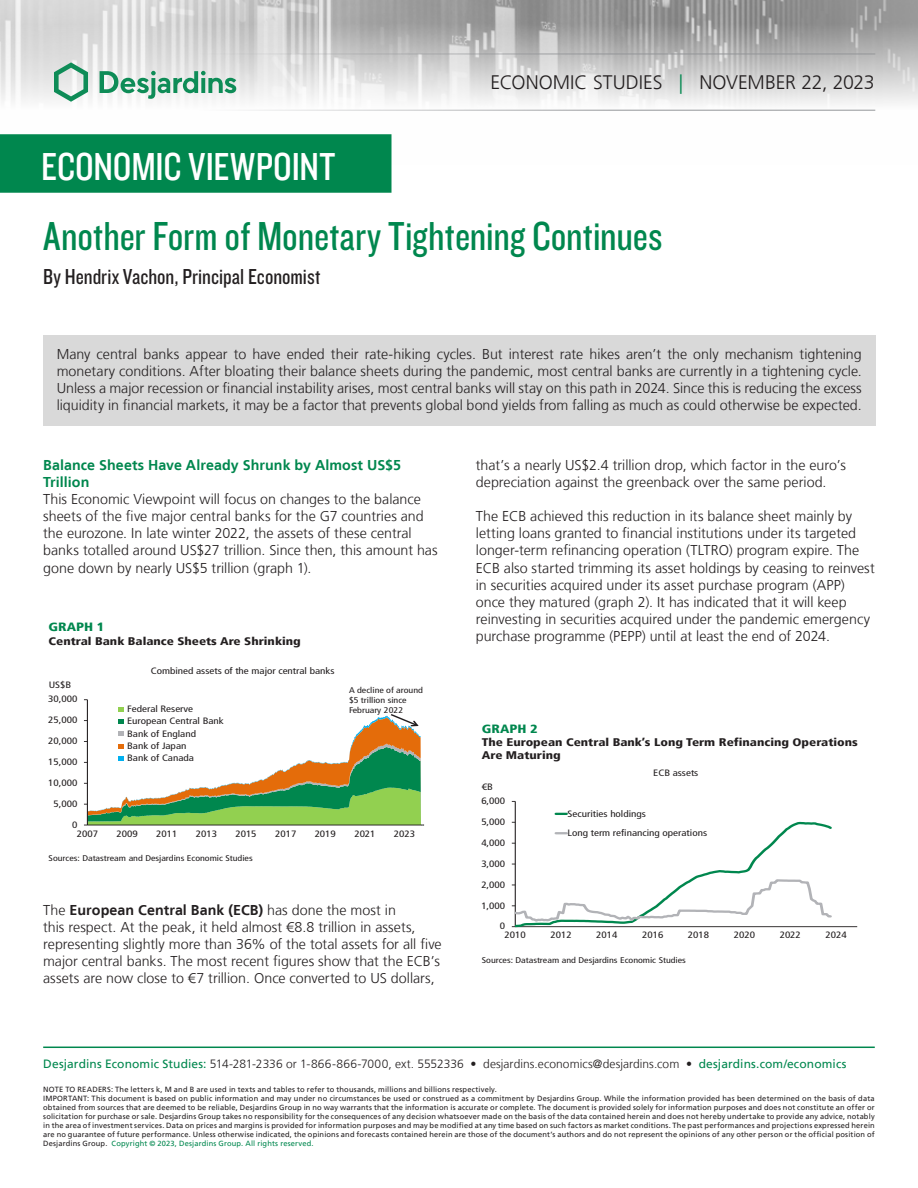
<style>
.page{position:relative;width:918px;height:1188px;background:#fff}
.page>*{position:absolute;margin:0;border:0;box-sizing:border-box;transform-origin:0 0}
.Pub_Titre{font:42px "Knockout 29 Junior Ltweight";letter-spacing:-.005em;color:#00874e}
.t1{font:40.5px "Knockout 29 Junior Ltweight";letter-spacing:-.005em;color:#fff}
.Pub_Signature{font:22.5px "Knockout 29 Junior Ltweight";color:#231f20}
.t2{font:300 19.5px "Frutiger LT";color:#231f20}
.Encadre_Texte{font:300 14.25px/17.1px "Frutiger LT";color:#231f20}
.Texte_Titre{font:700 14.25px/17.1px "Frutiger LT";letter-spacing:.005em;color:#00874e}
.t3{font:300 12px "Frutiger LT";letter-spacing:.005em;color:#231f20}
.t4{font:900 condensed 12px "Frutiger LT";color:#00874e;scale:1.2 1}
.t5{font:900 condensed 11.1px/13.2px "Frutiger LT";color:#231f20;scale:1.2 1}
.t6{font:condensed 9.15px/12.5px "Frutiger LT";color:#231f20;scale:1.2 1}
.t7{font:condensed 8.25px/9.9px "Frutiger LT";color:#231f20;scale:1.2 1}
.t8{font:7.5px/9px "Frutiger LT";letter-spacing:.02em;color:#231f20}
.s1{color:#00874e}
.s2{font-weight:700}
.s3{font-weight:400;color:#00874e}
</style>
<div class="page">
<img style="left:0;top:0;width:918px;height:111px">
<hr style="left:43px;top:54px;width:832px;height:1px;background:#939598">
<hr style="left:43px;top:110px;width:832px;height:1px;background:#939598">
<svg style="left:54px;top:62px;width:34px;height:40px"></svg>
<svg style="left:100px;top:71px;width:136px;height:28px"></svg>
<div style="left:0;top:135px;width:391px;height:57px;background:#00874e"></div>
<div style="left:0;top:134px;width:392px;height:59px;border:2px solid #00874e"></div>
<hr style="left:43px;top:1047px;width:832px;height:1px;background:#00874e">
<hr style="left:87px;top:700px;width:1px;height:125px;background:#231f20">
<svg style="left:84px;top:707px;width:340px;height:119px"></svg>
<hr style="left:515px;top:801px;width:1px;height:126px;background:#231f20">
<hr style="left:515px;top:926px;width:342px;height:1px;background:#231f20">
<svg style="left:512px;top:813px;width:322px;height:114px"></svg>
<div style="left:43px;top:335px;width:832px;height:91px;background:#d9d9d9"></div>
<h2 class="t1" style="left:41px;top:140px;width:296px">ECONOMIC VIEWPOINT</h2>
<p class="t2" style="left:490px;top:72px;width:386px">ECONOMIC STUDIES <span class="s1">|</span> NOVEMBER 22, 2023</p>
<p class="Pub_Titre" style="left:43px;top:209px;width:621px">Another Form of Monetary Tightening Continues</p>
<p class="Pub_Signature" style="left:43px;top:262px;width:279px">By Hendrix Vachon, Principal Economist</p>
<p class="Encadre_Texte" style="left:57px;top:346px;width:807px;text-align:justify">Many central banks appear to have ended their rate‑hiking cycles. But interest rate hikes aren’t the only mechanism tightening monetary conditions. After bloating their balance sheets during the pandemic, most central banks are currently in a tightening cycle.<br>Unless a major recession or financial instability arises, most central banks will stay on this path in 2024. Since this is reducing the excess liquidity in financial markets, it may be a factor that prevents global bond yields from falling as much as could otherwise be expected.</p>
<p class="Texte_Titre" style="left:43px;top:457px;width:359px">Balance Sheets Have Already Shrunk by Almost US$5<br>Trillion</p>
<p class="Encadre_Texte" style="left:43px;top:491px;width:396px">This Economic Viewpoint will focus on changes to the balance sheets of the five major central banks for the G7 countries and the eurozone. In late winter 2022, the assets of these central banks totalled around US$27 trillion. Since then, this amount has gone down by nearly US$5 trillion (graph 1).</p>
<p class="t4" style="left:49px;top:620px;width:48px">GRAPH 1</p>
<p class="t5" style="left:49px;top:634px;width:212px">Central Bank Balance Sheets Are Shrinking</p>
<p class="t6" style="left:49px;top:679px;width:20px">US$B</p>
<p class="t6" style="left:48px;top:693px;width:26px">30,000</p>
<p class="t6" style="left:48px;top:714px;width:26px">25,000</p>
<p class="t6" style="left:48px;top:735px;width:26px">20,000</p>
<p class="t6" style="left:48px;top:756px;width:26px">15,000</p>
<p class="t6" style="left:48px;top:777px;width:26px">10,000</p>
<p class="t6" style="left:53px;top:798px;width:21px">5,000</p>
<p class="t6" style="left:72px;top:818px;width:6px">0</p>
<p class="t6" style="left:151px;top:665px;width:155px">Combined assets of the major central banks</p>
<p class="t6" style="left:127px;top:702px;width:82px">Federal Reserve<br>European Central Bank<br>Bank of England<br>Bank of Japan<br>Bank of Canada</p>
<p class="t7" style="left:349px;top:686px;width:63px">A decline of around $5 trillion since<br>February 2022</p>
<p class="t6" style="left:77px;top:827px;width:19px">2007</p>
<p class="t6" style="left:116px;top:827px;width:19px">2009</p>
<p class="t6" style="left:156px;top:827px;width:19px">2011</p>
<p class="t6" style="left:196px;top:827px;width:19px">2013</p>
<p class="t6" style="left:235px;top:827px;width:19px">2015</p>
<p class="t6" style="left:275px;top:827px;width:19px">2017</p>
<p class="t6" style="left:315px;top:827px;width:19px">2019</p>
<p class="t6" style="left:354px;top:827px;width:19px">2021</p>
<p class="t6" style="left:394px;top:827px;width:19px">2023</p>
<p class="t7" style="left:49px;top:854px;width:172px">Sources: Datastream and Desjardins Economic Studies</p>
<p class="Encadre_Texte" style="left:43px;top:901px;width:400px">The <span class="s2">European Central Bank (ECB)</span> has done the most in<br>this respect. At the peak, it held almost €8.8 trillion in assets, representing slightly more than 36% of the total assets for all five major central banks. The most recent figures show that the ECB’s assets are now close to €7 trillion. Once converted to US dollars,</p>
<p class="Encadre_Texte" style="left:476px;top:457px;width:372px">that’s a nearly US$2.4 trillion drop, which factor in the euro’s depreciation against the greenback over the same period.</p>
<p class="Encadre_Texte" style="left:476px;top:508px;width:400px">The ECB achieved this reduction in its balance sheet mainly by letting loans granted to financial institutions under its targeted longer‑term refinancing operation (TLTRO) program expire. The ECB also started trimming its asset holdings by ceasing to reinvest in securities acquired under its asset purchase program (APP) once they matured (graph 2). It has indicated that it will keep reinvesting in securities acquired under the pandemic emergency purchase programme (PEPP) until at least the end of 2024.</p>
<p class="t4" style="left:482px;top:721px;width:48px">GRAPH 2</p>
<p class="t5" style="left:482px;top:736px;width:315px">The European Central Bank’s Long Term Refinancing Operations<br>Are Maturing</p>
<p class="t6" style="left:482px;top:780px;width:11px">€B</p>
<p class="t6" style="left:481px;top:795px;width:21px">6,000</p>
<p class="t6" style="left:481px;top:816px;width:21px">5,000</p>
<p class="t6" style="left:481px;top:837px;width:21px">4,000</p>
<p class="t6" style="left:481px;top:857px;width:21px">3,000</p>
<p class="t6" style="left:481px;top:878px;width:21px">2,000</p>
<p class="t6" style="left:481px;top:899px;width:21px">1,000</p>
<p class="t6" style="left:500px;top:920px;width:6px">0</p>
<p class="t6" style="left:653px;top:766px;width:39px">ECB assets</p>
<p class="t6" style="left:568px;top:804px;width:118px;line-height:19.4px">Securities holdings<br>Long term refinancing operations</p>
<p class="t6" style="left:505px;top:929px;width:19px">2010</p>
<p class="t6" style="left:550px;top:929px;width:19px">2012</p>
<p class="t6" style="left:596px;top:929px;width:19px">2014</p>
<p class="t6" style="left:642px;top:929px;width:19px">2016</p>
<p class="t6" style="left:688px;top:929px;width:19px">2018</p>
<p class="t6" style="left:734px;top:929px;width:19px">2020</p>
<p class="t6" style="left:780px;top:929px;width:19px">2022</p>
<p class="t6" style="left:826px;top:929px;width:19px">2024</p>
<p class="t7" style="left:482px;top:955px;width:172px">Sources: Datastream and Desjardins Economic Studies</p>
<p class="t3" style="left:43px;top:1057px;width:805px"><span class="s3">Desjardins Economic Studies:</span> 514‑281‑2336 or 1-866‑866‑7000, ext. 5552336 • desjardins.economics@desjardins.com • <span class="s3">desjardins.com/economics</span></p>
<p class="t8" style="left:43px;top:1085px;width:833px">NOTE TO READERS: The letters k, M and B are used in texts and tables to refer to thousands, millions and billions respectively.<br>IMPORTANT: This document is based on public information and may under no circumstances be used or construed as a commitment by Desjardins Group. While the information provided has been determined on the basis of data obtained from sources that are deemed to be reliable, Desjardins Group in no way warrants that the information is accurate or complete. The document is provided solely for information purposes and does not constitute an offer or solicitation for purchase or sale. Desjardins Group takes no responsibility for the consequences of any decision whatsoever made on the basis of the data contained herein and does not hereby undertake to provide any advice, notably in the area of investment services. Data on prices and margins is provided for information purposes and may be modified at any time based on such factors as market conditions. The past performances and projections expressed herein are no guarantee of future performance. Unless otherwise indicated, the opinions and forecasts contained herein are those of the document’s authors and do not represent the opinions of any other person or the official position of Desjardins Group. <span class="s1">Copyright © 2023, Desjardins Group. All rights reserved.</span></p>
</div>
